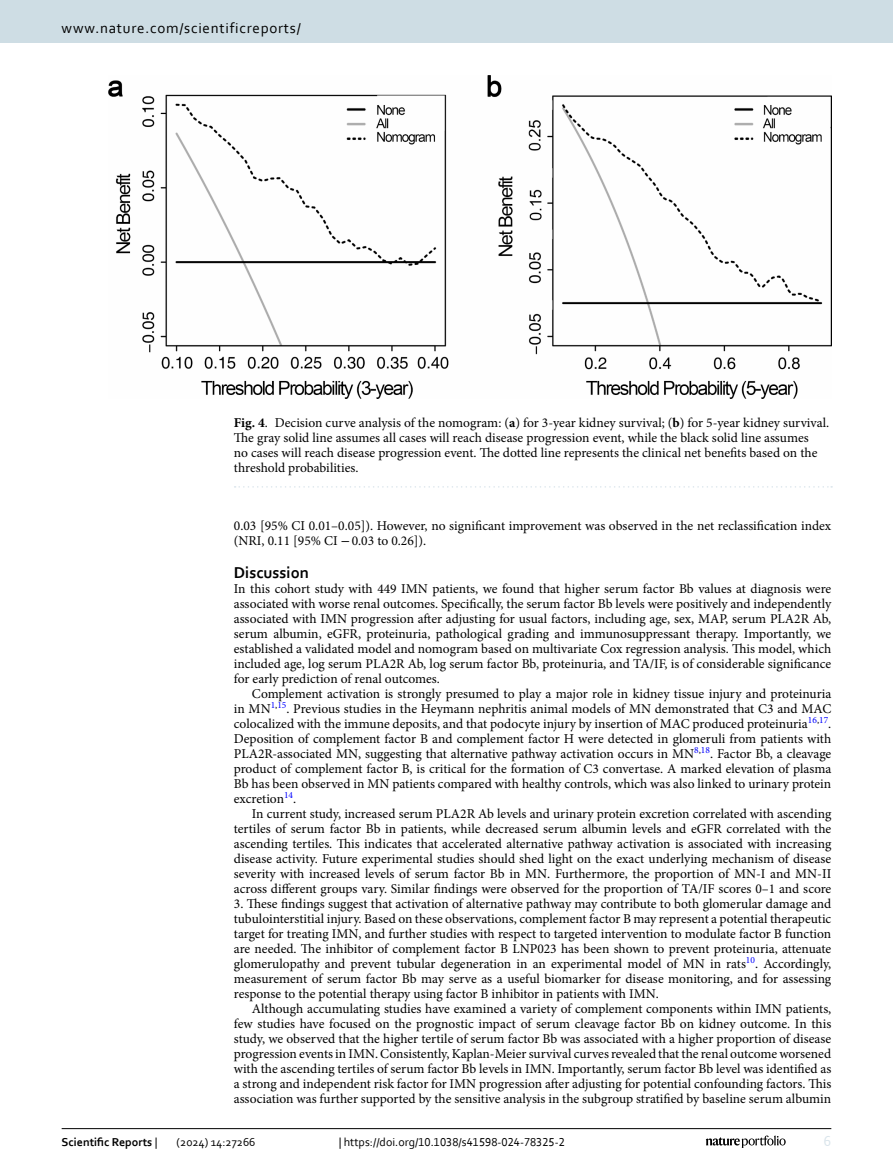
<style>
.page{position:relative;width:893px;height:1174px;background:#fff}
.page>*{position:absolute;margin:0;border:0;box-sizing:border-box;transform-origin:0 0}
.Head_1{font:700 16.5px "Corbel";color:#000}
.t1{font:15px "Corbel";letter-spacing:.05em;color:#000}
.t2{font:15px "Corbel";color:#d9e4eb}
.Body_Text_Indent{font:13.5px/15px "Minion Pro";color:#000;text-align:justify}
.Body_Text{font:13.5px/15px "Minion Pro";color:#000;text-align:justify}
.Figure_Caption{font:13.5px/15px "Minion Pro";color:#000}
.t3{font:12px "Corbel";color:#000}
.t4{font:700 12px "Corbel";color:#000}
.s1{font-weight:700}
.s2{font-family:"STIX"}
.s3{font-weight:400}
</style>
<div class="page">
<img style="left:108px;top:76px;width:723px;height:323px">
<svg style="left:235px;top:486px;width:597px;height:1px"></svg>
<hr style="left:62px;top:1128px;width:769px;height:1px;background:#000">
<svg style="left:706px;top:1135px;width:80px;height:12px"></svg>
<div style="left:0;top:0;width:893px;height:43px;background:#cedde4"></div>
<p class="t1" style="left:62px;top:18px;width:241px">www.nature.com/scientificreports/</p>
<p class="Figure_Caption" style="left:234px;top:415px;width:597px"><span class="s1">Fig. 4</span>. Decision curve analysis of the nomogram: (<span class="s1">a</span>) for 3-year kidney survival; (<span class="s1">b</span>) for 5-year kidney survival.<br>The gray solid line assumes all cases will reach disease progression event, while the black solid line assumes<br>no cases will reach disease progression event. The dotted line represents the clinical net benefits based on the threshold probabilities.</p>
<p class="Body_Text_Indent" style="left:234px;top:518px;width:599px">0.03 [95% CI 0.01–0.05]). However, no significant improvement was observed in the net reclassification index (NRI, 0.11 [95% CI <span class="s2">−</span>0.03 to 0.26]).</p>
<p class="Head_1" style="left:234px;top:562px;width:77px">Discussion</p>
<p class="Body_Text" style="left:234px;top:581px;width:599px">In this cohort study with 449 IMN patients, we found that higher serum factor Bb values at diagnosis were associated with worse renal outcomes. Specifically, the serum factor Bb levels were positively and independently associated with IMN progression after adjusting for usual factors, including age, sex, MAP, serum PLA2R Ab, serum albumin, eGFR, proteinuria, pathological grading and immunosuppressant therapy. Importantly, we established a validated model and nomogram based on multivariate Cox regression analysis. This model, which included age, log serum PLA2R Ab, log serum factor Bb, proteinuria, and TA/IF, is of considerable significance for early prediction of renal outcomes.</p>
<p class="Body_Text_Indent" style="left:234px;top:686px;width:599px;text-indent:18px">Complement activation is strongly presumed to play a major role in kidney tissue injury and proteinuria in MN<sup>1</sup><sup>,</sup><sup>15</sup>. Previous studies in the Heymann nephritis animal models of MN demonstrated that C3 and MAC colocalized with the immune deposits, and that podocyte injury by insertion of MAC produced proteinuria<sup>16</sup><sup>,</sup><sup>17</sup>.<br>Deposition of complement factor B and complement factor H were detected in glomeruli from patients with PLA2R-associated MN, suggesting that alternative pathway activation occurs in MN<sup>8</sup><sup>,</sup><sup>18</sup>. Factor Bb, a cleavage product of complement factor B, is critical for the formation of C3 convertase. A marked elevation of plasma Bb has been observed in MN patients compared with healthy controls, which was also linked to urinary protein excretion<sup>14</sup>.</p>
<p class="Body_Text_Indent" style="left:234px;top:806px;width:599px;text-indent:18px">In current study, increased serum PLA2R Ab levels and urinary protein excretion correlated with ascending tertiles of serum factor Bb in patients, while decreased serum albumin levels and eGFR correlated with the ascending tertiles. This indicates that accelerated alternative pathway activation is associated with increasing disease activity. Future experimental studies should shed light on the exact underlying mechanism of disease severity with increased levels of serum factor Bb in MN. Furthermore, the proportion of MN-I and MN-II across different groups vary. Similar findings were observed for the proportion of TA/IF scores 0–1 and score</p>
<p class="Body_Text_Indent" style="left:234px;top:896px;width:599px">3. These findings suggest that activation of alternative pathway may contribute to both glomerular damage and tubulointerstitial injury. Based on these observations, complement factor B may represent a potential therapeutic target for treating IMN, and further studies with respect to targeted intervention to modulate factor B function are needed. The inhibitor of complement factor B LNP023 has been shown to prevent proteinuria, attenuate glomerulopathy and prevent tubular degeneration in an experimental model of MN in rats<sup>10</sup>. Accordingly, measurement of serum factor Bb may serve as a useful biomarker for disease monitoring, and for assessing response to the potential therapy using factor B inhibitor in patients with IMN.</p>
<p class="Body_Text_Indent" style="left:234px;top:1001px;width:599px;text-indent:18px">Although accumulating studies have examined a variety of complement components within IMN patients, few studies have focused on the prognostic impact of serum cleavage factor Bb on kidney outcome. In this study, we observed that the higher tertile of serum factor Bb was associated with a higher proportion of disease progression events in IMN. Consistently, Kaplan-Meier survival curves revealed that the renal outcome worsened with the ascending tertiles of serum factor Bb levels in IMN. Importantly, serum factor Bb level was identified as a strong and independent risk factor for IMN progression after adjusting for potential confounding factors. This association was further supported by the sensitive analysis in the subgroup stratified by baseline serum albumin</p>
<p class="t4" style="left:62px;top:1134px;width:97px">Scientific Reports <span class="s3">|</span></p>
<p class="t3" style="left:177px;top:1134px;width:80px">(2024) 14:27266</p>
<p class="t3" style="left:339px;top:1134px;width:228px">| https://doi.org/10.1038/s41598-024-78325-2</p>
<p class="t2" style="left:824px;top:1132px;width:9px">6</p>
</div>
